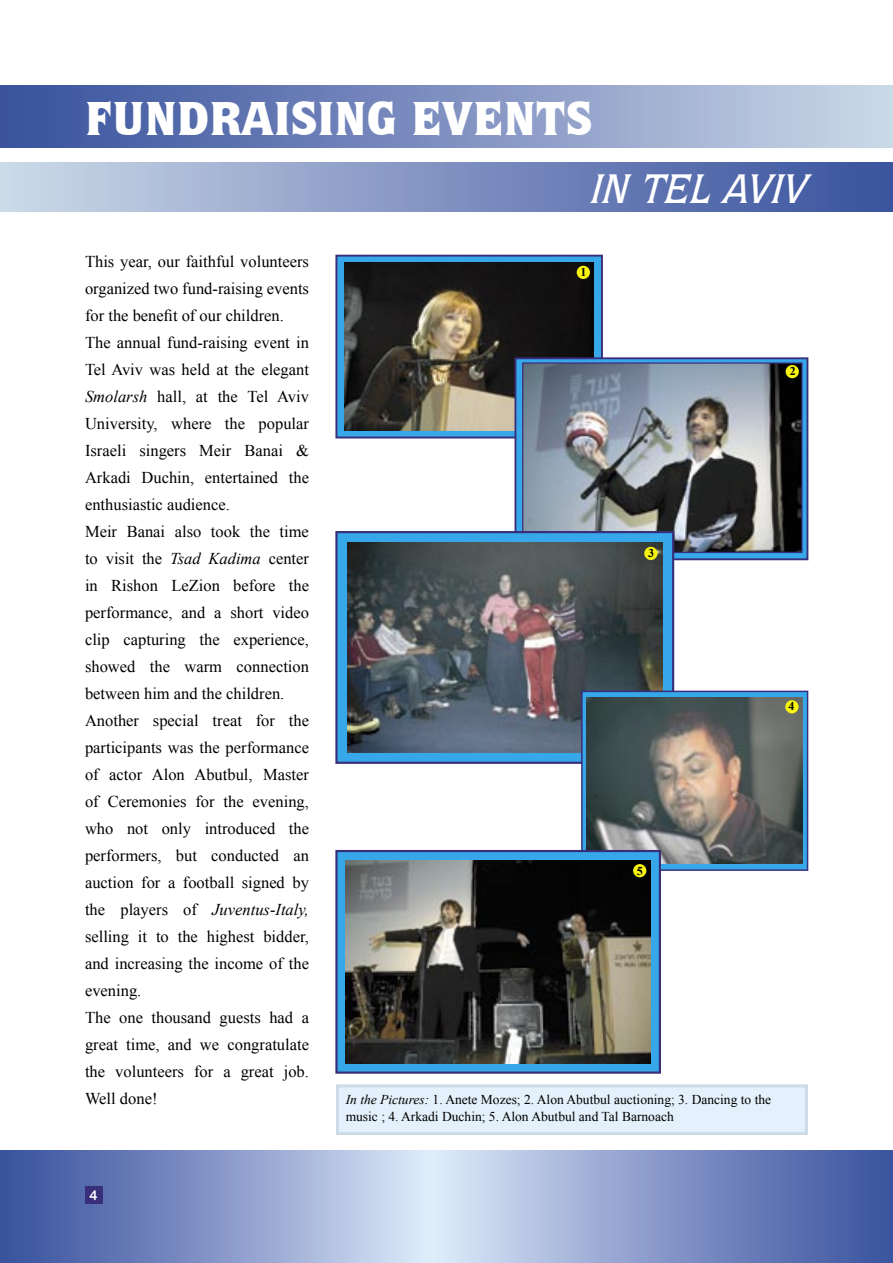
<style>
.page{position:relative;width:893px;height:1263px;background:#fff}
.page>*{position:absolute;margin:0;border:0;box-sizing:border-box;transform-origin:0 0}
.BodyText{font:900 48px "Quorum IT Cby BT";color:#fff}
.BodyText-2{font:italic 500 41.7px "Quorum IT Cby BT";color:#fff}
.BodyText-3{font:16.5px/27px "Times New Roman";color:#000;text-align:justify}
.BodyText-4{font:13.5px/16.5px "Times New Roman";color:#000}
.BodyText-5{font:13.5px "Arial Rounded MT Bold";color:#fff}
.BodyText-6{font:700 12px "Times New Roman";color:#000}
.s1{font-style:italic}
</style>
<div class="page">
<div style="left:0;top:162px;width:893px;height:49px;background:linear-gradient(to right,#ccd8e8,#374f9c)"></div>
<div style="left:0;top:85px;width:893px;height:63px;background:linear-gradient(to right,#364e9c,#cbd6e7)"></div>
<svg style="left:0;top:1150px;width:893px;height:113px"></svg>
<div style="left:336px;top:256px;width:266px;height:181px;background:#36a7e9"></div>
<div style="left:335px;top:255px;width:268px;height:183px;border:2px solid #392e7a"></div>
<img style="left:344px;top:262px;width:250px;height:169px">
<div style="left:515px;top:358px;width:292px;height:201px;background:#36a7e9"></div>
<div style="left:514px;top:357px;width:294px;height:203px;border:2px solid #392e7a"></div>
<img style="left:524px;top:364px;width:276px;height:187px">
<div style="left:522px;top:362px;width:280px;height:191px;border:1px solid #392e7a"></div>
<div style="left:336px;top:532px;width:337px;height:231px;background:#36a7e9"></div>
<div style="left:335px;top:531px;width:339px;height:233px;border:2px solid #392e7a"></div>
<img style="left:347px;top:543px;width:315px;height:209px">
<svg style="left:583px;top:693px;width:223px;height:176px;fill:#36a7e9"></svg>
<div style="left:581px;top:691px;width:227px;height:180px;border:1px solid #392e7a"></div>
<img style="left:587px;top:698px;width:216px;height:165px">
<div style="left:336px;top:851px;width:324px;height:221px;background:#36a7e9"></div>
<div style="left:335px;top:850px;width:326px;height:224px;border:2px solid #392e7a"></div>
<img style="left:346px;top:860px;width:305px;height:203px">
<div style="left:337px;top:1086px;width:469px;height:47px;background:#e4f0fb"></div>
<div style="left:336px;top:1084px;width:472px;height:51px;border:3px solid #ccdbe8"></div>
<div style="left:85px;top:1186px;width:17px;height:17px;background:#392e7a"></div>
<div style="left:644px;top:547px;width:13px;height:13px;background:#f7f410;border-radius:50%"></div>
<div style="left:577px;top:266px;width:13px;height:13px;background:#f7f410;border-radius:50%"></div>
<div style="left:786px;top:365px;width:13px;height:13px;background:#f7f410;border-radius:50%"></div>
<div style="left:785px;top:700px;width:13px;height:13px;background:#f7f410;border-radius:50%"></div>
<div style="left:633px;top:864px;width:13px;height:13px;background:#f7f410;border-radius:50%"></div>
<p class="BodyText" style="left:85px;top:88px;width:509px">FUNDRAISING EVENTS</p>
<p class="BodyText-2" style="left:588px;top:162px;width:231px">IN TELAVIV</p>
<p class="BodyText-3" style="left:85px;top:247px;width:225px">This year, our faithful volunteers organized two fund-raising events for the benefit of our children.</p>
<p class="BodyText-3" style="left:85px;top:328px;width:225px">The annual fund-raising event in Tel Aviv was held at the elegant <span class="s1">Smolarsh</span> hall, at the Tel Aviv University, where the popular Israeli singers Meir Banai &amp; Arkadi Duchin, entertained the enthusiastic audience.</p>
<p class="BodyText-3" style="left:85px;top:517px;width:225px">Meir Banai also took the time to visit the <span class="s1">Tsad Kadima</span> center in Rishon LeZion before the performance, and a short video clip capturing the experience, showed the warm connection between him and the children.</p>
<p class="BodyText-3" style="left:85px;top:706px;width:225px">Another special treat for the participants was the performance of actor Alon Abutbul, Master of Ceremonies for the evening, who not only introduced the performers, but conducted an auction for a football signed by the players of <span class="s1">Juventus-Italy, </span>selling it to the highest bidder, and increasing the income of the evening.</p>
<p class="BodyText-3" style="left:85px;top:1003px;width:225px">The one thousand guests had a great time, and we congratulate the volunteers for a great job.<br>Well done!</p>
<p class="BodyText-5" style="left:90px;top:1187px;width:10px">4</p>
<p class="BodyText-6" style="left:581px;top:264px;width:7px">1</p>
<p class="BodyText-6" style="left:648px;top:545px;width:7px">3</p>
<p class="BodyText-6" style="left:637px;top:862px;width:7px">5</p>
<p class="BodyText-6" style="left:790px;top:363px;width:7px">2</p>
<p class="BodyText-6" style="left:789px;top:698px;width:7px">4</p>
<p class="BodyText-4" style="left:346px;top:1091px;width:427px"><span class="s1">In the Pictures:</span> 1. Anete Mozes; 2. Alon Abutbul auctioning; 3. Dancing to the music ; 4. Arkadi Duchin; 5. Alon Abutbul and Tal Barnoach</p>
</div>
